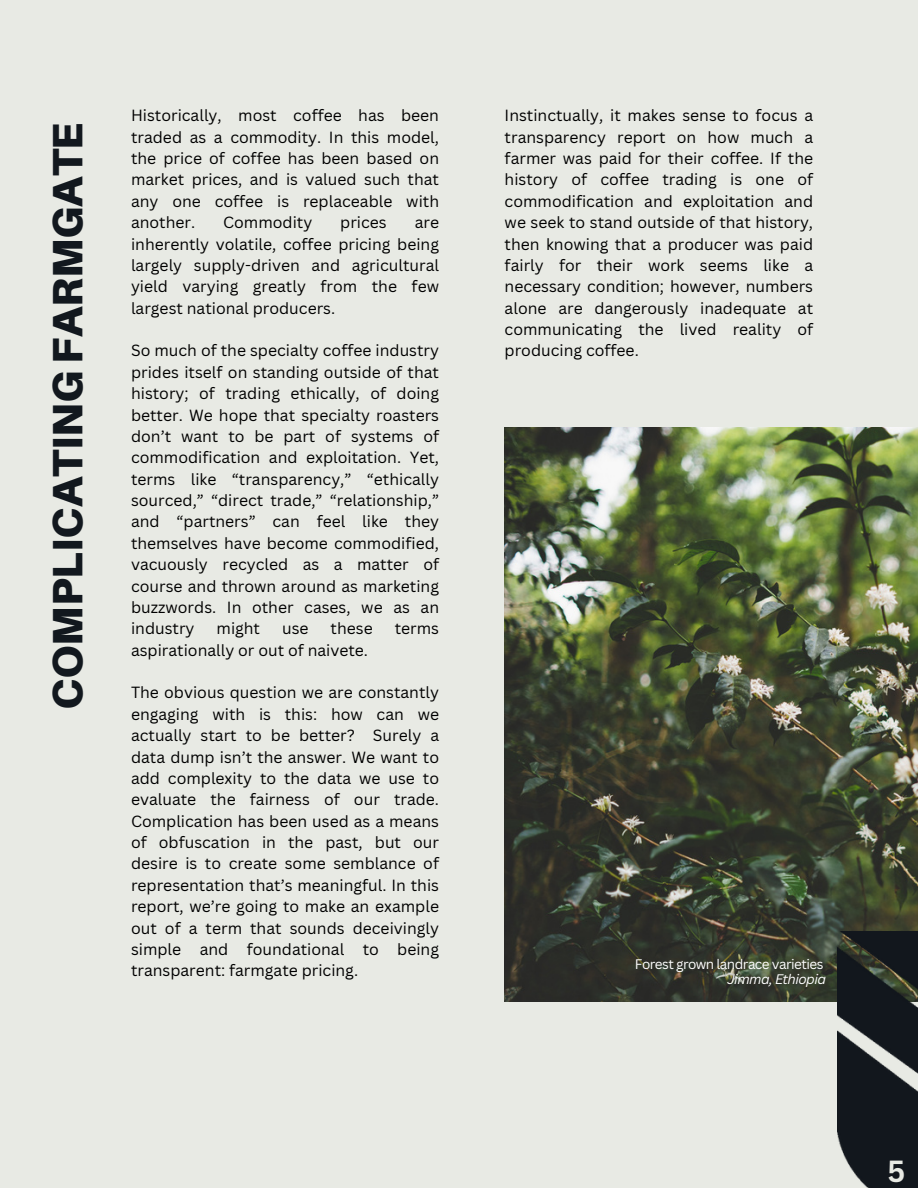
<style>
.page{position:relative;width:918px;height:1188px;background:#e8eae4}
.page>*{position:absolute;margin:0;border:0;box-sizing:border-box;transform-origin:0 0}
.t1{font:900 42.6px "Aileron";color:#12181e}
.t2{font:700 29.7px "Canva Sans";color:#e8eae4}
.t3{font:15.75px/21.3px "Canva Sans";color:#000;text-align:justify}
.t4{font:13.5px "Canva Sans";letter-spacing:-.04em;color:#fff}
.t5{font:italic 13.5px "Canva Sans";letter-spacing:-.04em;color:#fff}
</style>
<div class="page">
<img style="left:505px;top:428px;width:413px;height:574px">
<img style="left:837px;top:931px;width:81px;height:257px">
<h2 class="t1" style="left:41px;top:710px;width:589px;rotate:-90deg">COMPLICATING FARMGATE</h2>
<h2 class="t3" style="left:131px;top:105px;width:310px">Historically, most coffee has been traded as a commodity. In this model, the price of coffee has been based on market prices, and is valued such that any one coffee is replaceable with another.</h2>
<h2 class="t3" style="left:223px;top:211px;width:91px">Commodity</h2>
<h2 class="t3" style="left:340px;top:211px;width:48px">prices</h2>
<h2 class="t3" style="left:131px;top:211px;width:310px;text-indent:284px">are inherently volatile, coffee pricing being largely supply-driven and agricultural yield varying greatly from the few largest national producers.</h2>
<h2 class="t3" style="left:131px;top:340px;width:310px">So much of the specialty coffee industry prides itself on standing outside of that history; of trading ethically, of doing better. We hope that specialty roasters don’t want to be part of systems of commodification and exploitation. Yet, terms like “transparency,” “ethically sourced,” “direct trade,” “relationship,” and “partners” can feel like they themselves have become commodified, vacuously recycled as a matter of course and thrown around as marketing buzzwords. In other cases, we as an industry</h2>
<h2 class="t3" style="left:217px;top:618px;width:45px">might</h2>
<h2 class="t3" style="left:282px;top:618px;width:28px">use</h2>
<h2 class="t3" style="left:331px;top:618px;width:44px">these</h2>
<h2 class="t3" style="left:395px;top:618px;width:46px">terms</h2>
<h2 class="t3" style="left:131px;top:639px;width:239px">aspirationally or out of naivete.</h2>
<p class="t3" style="left:131px;top:682px;width:310px">The obvious question we are constantly engaging with is this: how can we actually start to be better? Surely a data dump isn’t the answer. We want to add complexity to the data we use to evaluate the fairness of our trade.<br>Complication has been used as a means of obfuscation in the past, but our desire is to create some semblance of representation that’s meaningful. In this report, we’re going to make an example out of a term that sounds deceivingly simple and foundational to being transparent: farmgate pricing.</p>
<p class="t3" style="left:505px;top:105px;width:310px">Instinctually, it makes sense to focus a transparency report on how much a farmer was paid for their coffee. If the history of coffee trading is one of commodification and exploitation and we seek to stand outside of that history, then knowing that a producer was paid fairly for their work seems like a necessary condition; however, numbers alone are dangerously inadequate at communicating the lived reality of producing coffee.</p>
<p class="t4" style="left:635px;top:954px;width:190px">Forest grown landrace varieties</p>
<p class="t5" style="left:727px;top:970px;width:100px">Jimma, Ethiopia</p>
<p class="t2" style="left:888px;top:1150px;width:19px">5</p>
</div>
